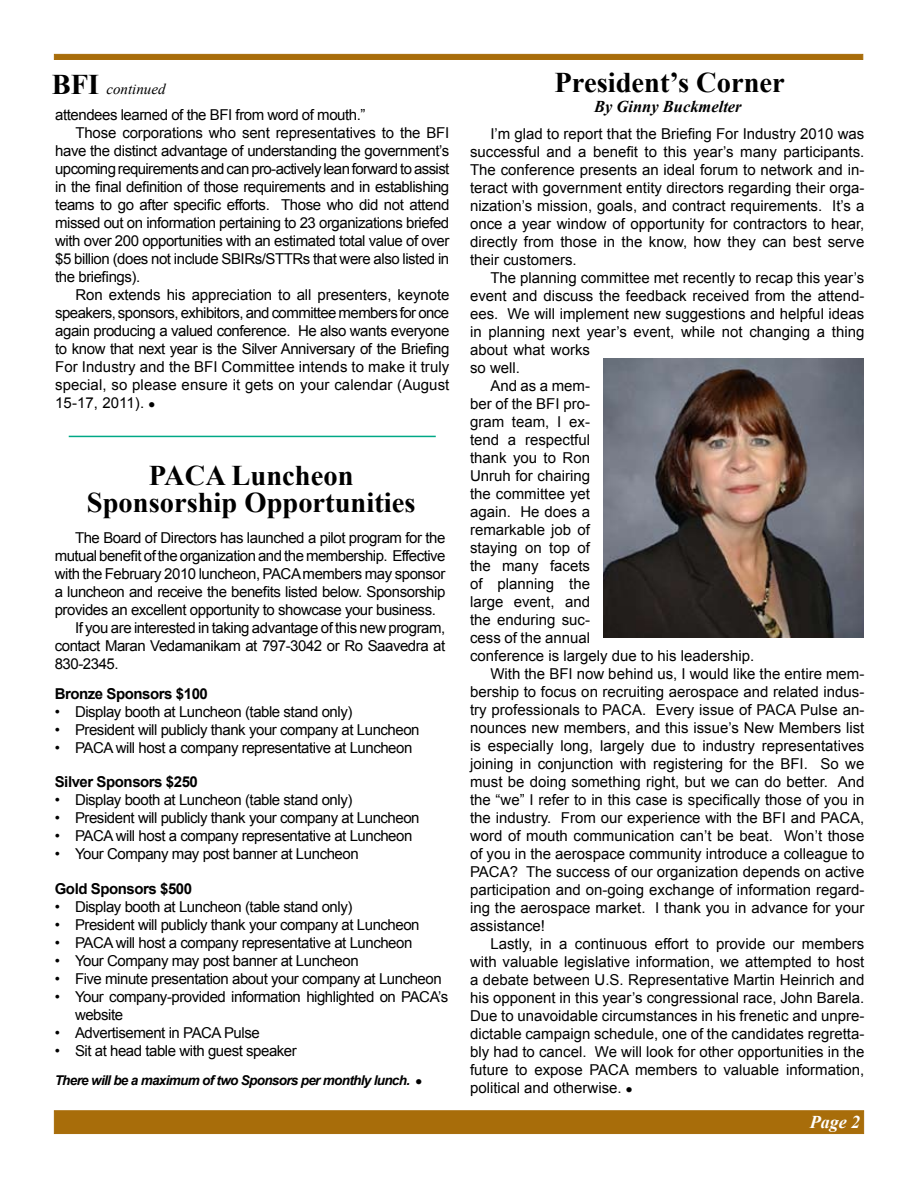
<style>
.page{position:relative;width:918px;height:1188px;background:#fff}
.page>*{position:absolute;margin:0;border:0;box-sizing:border-box;transform-origin:0 0}
.t1{font:700 28.5px/27px "Times New Roman";color:#000;text-align:center}
.t2{font:italic 700 18px "Times New Roman";color:#fff}
.t3{font:italic 700 16.5px "Times New Roman";color:#000}
.t4{font:15px/18px "Arial";letter-spacing:-.005em;color:#000;text-align:justify}
.t5{font:15px/18px "Arial";letter-spacing:-.03em;color:#000}
.t6{font:15px "Arial";letter-spacing:-.035em;color:#000}
.t7{font:15px "Arial";letter-spacing:-.04em;color:#000}
.t8{font:700 15px "Arial";letter-spacing:-.03em;color:#000}
.t9{font:15px "Arial";letter-spacing:-.025em;color:#000}
.t10{font:italic 15px "Times New Roman";color:#000}
.t11{font:italic 700 13.5px "Arial";letter-spacing:-.05em;color:#000}
.s1{font-weight:700;font-style:normal;font-size:28.5px}
</style>
<div class="page">
<div style="left:54px;top:1110px;width:810px;height:24px;background:#a86d0a;border:1px solid #a86d0a"></div>
<img style="left:604px;top:358px;width:260px;height:280px">
<div style="left:54px;top:54px;width:809px;height:6px;background:#a86d0a;border:1px solid #a86d0a"></div>
<hr style="left:69px;top:436px;width:367px;height:1px;background:#00a886">
<p class="t10" style="left:52px;top:79px;width:115px"><span class="s1">BFI</span> continued</p>
<p class="t5" style="left:55px;top:106px;width:312px">attendees learned of the BFI from word of mouth.”</p>
<p class="t4" style="left:75px;top:124px;width:375px">Those corporations who sent representatives to the BFI</p>
<p class="t5" style="left:55px;top:142px;width:396px">have the distinct advantage of understanding the government’s</p>
<p class="t7" style="left:55px;top:159px;width:396px">upcoming requirements and can pro-actively lean forward to assist</p>
<p class="t5" style="left:55px;top:178px;width:396px">in the final definition of those requirements and in establishing</p>
<p class="t9" style="left:55px;top:195px;width:396px">teams to go after specific efforts. Those who did not attend</p>
<p class="t5" style="left:55px;top:214px;width:396px">missed out on information pertaining to 23 organizations briefed</p>
<p class="t5" style="left:55px;top:232px;width:396px">with over 200 opportunities with an estimated total value of over</p>
<p class="t5" style="left:55px;top:250px;width:396px">$5 billion (does not include SBIRs/STTRs that were also listed in</p>
<p class="t5" style="left:55px;top:268px;width:87px">the briefings).</p>
<p class="t4" style="left:75px;top:286px;width:376px">Ron extends his appreciation to all presenters, keynote</p>
<p class="t6" style="left:55px;top:303px;width:396px">speakers, sponsors, exhibitors, and committee members for once</p>
<p class="t5" style="left:55px;top:322px;width:396px">again producing a valued conference. He also wants everyone</p>
<p class="t5" style="left:55px;top:340px;width:396px">to know that next year is the Silver Anniversary of the Briefing</p>
<p class="t4" style="left:55px;top:358px;width:396px">For Industry and the BFI Committee intends to make it truly</p>
<p class="t4" style="left:55px;top:376px;width:396px">special, so please ensure it gets on your calendar (August</p>
<p class="t4" style="left:55px;top:394px;width:102px">15-17, 2011). ●</p>
<h1 class="t1" style="left:87px;top:461px;width:330px">PACA Luncheon<br>Sponsorship Opportunities</h1>
<p class="t5" style="left:75px;top:529px;width:372px">The Board of Directors has launched a pilot program for the</p>
<p class="t6" style="left:55px;top:546px;width:392px">mutual benefit of the organization and the membership. Effective</p>
<p class="t5" style="left:55px;top:565px;width:392px">with the February 2010 luncheon, PACA members may sponsor</p>
<p class="t5" style="left:55px;top:583px;width:392px">a luncheon and receive the benefits listed below. Sponsorship</p>
<p class="t5" style="left:55px;top:601px;width:383px">provides an excellent opportunity to showcase your business.</p>
<p class="t5" style="left:75px;top:619px;width:372px">If you are interested in taking advantage of this new program,</p>
<p class="t5" style="left:55px;top:637px;width:392px">contact Maran Vedamanikam at 797-3042 or Ro Saavedra at</p>
<p class="t4" style="left:55px;top:655px;width:65px">830-2345.</p>
<p class="t8" style="left:55px;top:684px;width:155px">Bronze Sponsors $100</p>
<p class="t5" style="left:55px;top:703px;width:299px">• Display booth at Luncheon (table stand only)</p>
<p class="t5" style="left:55px;top:721px;width:366px">• President will publicly thank your company at Luncheon</p>
<p class="t5" style="left:55px;top:739px;width:359px">• PACA will host a company representative at Luncheon</p>
<p class="t8" style="left:55px;top:772px;width:145px">Silver Sponsors $250</p>
<p class="t5" style="left:55px;top:791px;width:299px">• Display booth at Luncheon (table stand only)</p>
<p class="t5" style="left:55px;top:809px;width:366px">• President will publicly thank your company at Luncheon</p>
<p class="t5" style="left:55px;top:827px;width:359px">• PACA will host a company representative at Luncheon</p>
<p class="t5" style="left:55px;top:845px;width:305px">• Your Company may post banner at Luncheon</p>
<p class="t8" style="left:55px;top:879px;width:139px">Gold Sponsors $500</p>
<p class="t5" style="left:55px;top:898px;width:299px">• Display booth at Luncheon (table stand only)</p>
<p class="t5" style="left:55px;top:916px;width:366px">• President will publicly thank your company at Luncheon</p>
<p class="t5" style="left:55px;top:934px;width:359px">• PACA will host a company representative at Luncheon</p>
<p class="t5" style="left:55px;top:952px;width:305px">• Your Company may post banner at Luncheon</p>
<p class="t5" style="left:55px;top:970px;width:388px">• Five minute presentation about your company at Luncheon</p>
<p class="t5" style="left:75px;top:988px;width:375px;text-indent:-20px">• Your company-provided information highlighted on PACA’s website</p>
<p class="t5" style="left:55px;top:1024px;width:207px">• Advertisement in PACA Pulse</p>
<p class="t5" style="left:55px;top:1042px;width:244px">• Sit at head table with guest speaker</p>
<p class="t11" style="left:55px;top:1072px;width:369px">There will be a maximum of two Sponsors per monthly lunch. ●</p>
<h1 class="t1" style="left:555px;top:68px;width:232px">President’s Corner</h1>
<p class="t3" style="left:594px;top:95px;width:149px">By Ginny Buckmelter</p>
<p class="t4" style="left:470px;top:124px;width:396px;text-indent:20px">I’m glad to report that the Briefing For Industry 2010 was successful and a benefit to this year’s many participants.<br>The conference presents an ideal forum to network and in&shy;teract with government entity directors regarding their orga&shy;nization’s mission, goals, and contract requirements. It’s a once a year window of opportunity for contractors to hear, directly from those in the know, how they can best serve their customers.</p>
<p class="t4" style="left:490px;top:268px;width:376px">The planning committee met recently to recap this year’s</p>
<p class="t4" style="left:470px;top:286px;width:396px">event and discuss the feedback received from the attend-</p>
<p class="t4" style="left:470px;top:304px;width:396px">ees. We will implement new suggestions and helpful ideas</p>
<p class="t4" style="left:470px;top:322px;width:396px">in planning next year’s event, while not changing a thing</p>
<p class="t4" style="left:470px;top:340px;width:121px">about what works</p>
<p class="t4" style="left:470px;top:358px;width:52px">so well.</p>
<p class="t4" style="left:490px;top:376px;width:101px">And as a mem-</p>
<p class="t4" style="left:470px;top:394px;width:121px">ber of the BFI pro-</p>
<p class="t4" style="left:470px;top:412px;width:121px">gram team, I ex-</p>
<p class="t4" style="left:470px;top:430px;width:122px">tend a respectful</p>
<p class="t4" style="left:470px;top:448px;width:122px">thank you to Ron</p>
<p class="t4" style="left:470px;top:466px;width:121px">Unruh for chairing</p>
<p class="t4" style="left:470px;top:484px;width:121px">the committee yet</p>
<p class="t4" style="left:470px;top:502px;width:122px">again. He does a</p>
<p class="t4" style="left:470px;top:520px;width:122px">remarkable job of</p>
<p class="t4" style="left:470px;top:538px;width:122px">staying on top of</p>
<p class="t4" style="left:470px;top:556px;width:122px">the many facets</p>
<p class="t4" style="left:470px;top:574px;width:122px">of planning the</p>
<p class="t4" style="left:470px;top:592px;width:121px">large event, and</p>
<p class="t4" style="left:470px;top:610px;width:121px">the enduring suc-</p>
<p class="t4" style="left:470px;top:628px;width:121px">cess of the annual</p>
<p class="t4" style="left:470px;top:646px;width:286px">conference is largely due to his leadership.</p>
<p class="t4" style="left:490px;top:664px;width:376px">With the BFI now behind us, I would like the entire mem-</p>
<p class="t4" style="left:470px;top:682px;width:396px">bership to focus on recruiting aerospace and related indus-</p>
<p class="t4" style="left:470px;top:700px;width:396px">try professionals to PACA. Every issue of PACA Pulse an-</p>
<p class="t4" style="left:470px;top:718px;width:396px">nounces new members, and this issue’s New Members list</p>
<p class="t4" style="left:470px;top:736px;width:396px">is especially long, largely due to industry representatives</p>
<p class="t4" style="left:470px;top:754px;width:396px">joining in conjunction with registering for the BFI. So we</p>
<p class="t4" style="left:470px;top:772px;width:396px">must be doing something right, but we can do better. And</p>
<p class="t4" style="left:470px;top:790px;width:396px">the “we” I refer to in this case is specifically those of you in</p>
<p class="t4" style="left:470px;top:808px;width:396px">the industry. From our experience with the BFI and PACA,</p>
<p class="t4" style="left:470px;top:826px;width:396px">word of mouth communication can’t be beat. Won’t those</p>
<p class="t4" style="left:470px;top:844px;width:396px">of you in the aerospace community introduce a colleague to</p>
<p class="t4" style="left:470px;top:862px;width:396px">PACA? The success of our organization depends on active</p>
<p class="t4" style="left:470px;top:880px;width:396px">participation and on-going exchange of information regard-</p>
<p class="t4" style="left:470px;top:898px;width:396px">ing the aerospace market. I thank you in advance for your</p>
<p class="t4" style="left:470px;top:916px;width:77px">assistance!</p>
<p class="t4" style="left:490px;top:934px;width:376px">Lastly, in a continuous effort to provide our members</p>
<p class="t4" style="left:470px;top:952px;width:396px">with valuable legislative information, we attempted to host</p>
<p class="t4" style="left:470px;top:970px;width:396px">a debate between U.S. Representative Martin Heinrich and</p>
<p class="t4" style="left:470px;top:988px;width:396px">his opponent in this year’s congressional race, John Barela.</p>
<p class="t4" style="left:470px;top:1006px;width:396px">Due to unavoidable circumstances in his frenetic and unpre-</p>
<p class="t4" style="left:470px;top:1024px;width:396px">dictable campaign schedule, one of the candidates regretta-</p>
<p class="t4" style="left:470px;top:1042px;width:396px">bly had to cancel. We will look for other opportunities in the</p>
<p class="t4" style="left:470px;top:1060px;width:396px">future to expose PACA members to valuable information,</p>
<p class="t4" style="left:470px;top:1078px;width:164px">political and otherwise. ●</p>
<p class="t2" style="left:810px;top:1109px;width:52px">Page 2</p>
</div>
